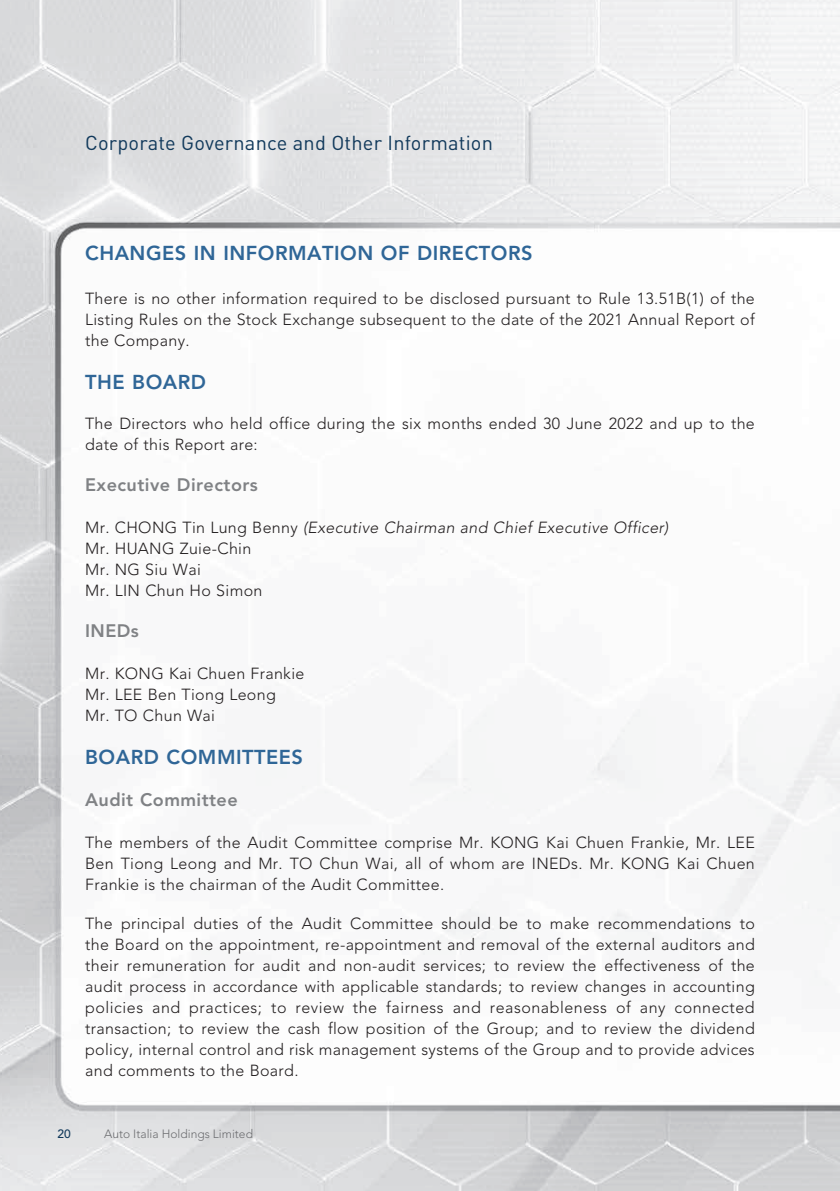
<style>
.page{position:relative;width:840px;height:1191px;background:#fff}
.page>*{position:absolute;margin:0;border:0;box-sizing:border-box;transform-origin:0 0}
.t1{font:800 20px "Avenir LT Std";letter-spacing:.025em;color:#2f6697}
.t2{font:20px "DIN Pro";letter-spacing:.01em;color:#11395b}
.t3{font:800 18px "Avenir LT Std";letter-spacing:.025em;color:#808285}
.t4{font:300 16px/21px "Avenir LT Std";letter-spacing:.02em;color:#231f20;text-align:justify}
.t5{font:300 12px "Avenir LT Std";color:#6c6d70}
.t6{font:500 12px "Avenir LT Std";color:#11395b}
.s1{font-style:italic}
</style>
<div class="page">
<img style="left:0;top:0;width:839px;height:1191px">
<p class="t2" style="left:85px;top:129px;width:409px">Corporate Governance and Other Information</p>
<p class="t1" style="left:85px;top:242px;width:449px">CHANGES IN INFORMATION OF DIRECTORS</p>
<p class="t4" style="left:85px;top:288px;width:671px">There is no other information required to be disclosed pursuant to Rule 13.51B(1) of the Listing Rules on the Stock Exchange subsequent to the date of the 2021 Annual Report of the Company.</p>
<p class="t1" style="left:85px;top:370px;width:122px">THE BOARD</p>
<p class="t4" style="left:85px;top:413px;width:671px">The Directors who held office during the six months ended 30 June 2022 and up to the date of this Report are:</p>
<p class="t3" style="left:85px;top:474px;width:174px">Executive Directors</p>
<p class="t4" style="left:85px;top:517px;width:584px;text-align:left">Mr. CHONG Tin Lung Benny <span class="s1">(Executive Chairman and Chief Executive Officer)<br></span>Mr. HUANG Zuie-Chin<br>Mr. NG Siu Wai<br>Mr. LIN Chun Ho Simon</p>
<p class="t3" style="left:85px;top:620px;width:55px">INEDs</p>
<p class="t4" style="left:85px;top:663px;width:221px;text-align:left">Mr. KONG Kai Chuen Frankie<br>Mr. LEE Ben Tiong Leong<br>Mr. TO Chun Wai</p>
<p class="t1" style="left:85px;top:745px;width:219px">BOARD COMMITTEES</p>
<p class="t3" style="left:85px;top:789px;width:154px">Audit Committee</p>
<p class="t4" style="left:85px;top:832px;width:670px">The members of the Audit Committee comprise Mr. KONG Kai Chuen Frankie, Mr. LEE Ben Tiong Leong and Mr. TO Chun Wai, all of whom are INEDs. Mr. KONG Kai Chuen Frankie is the chairman of the Audit Committee.</p>
<p class="t4" style="left:85px;top:913px;width:671px">The principal duties of the Audit Committee should be to make recommendations to the Board on the appointment, re-appointment and removal of the external auditors and their remuneration for audit and non-audit services; to review the effectiveness of the audit process in accordance with applicable standards; to review changes in accounting policies and practices; to review the fairness and reasonableness of any connected transaction; to review the cash flow position of the Group; and to review the dividend policy, internal control and risk management systems of the Group and to provide advices and comments to the Board.</p>
<p class="t6" style="left:58px;top:1126px;width:15px">20</p>
<p class="t5" style="left:104px;top:1127px;width:150px">Auto Italia Holdings Limited</p>
</div>
